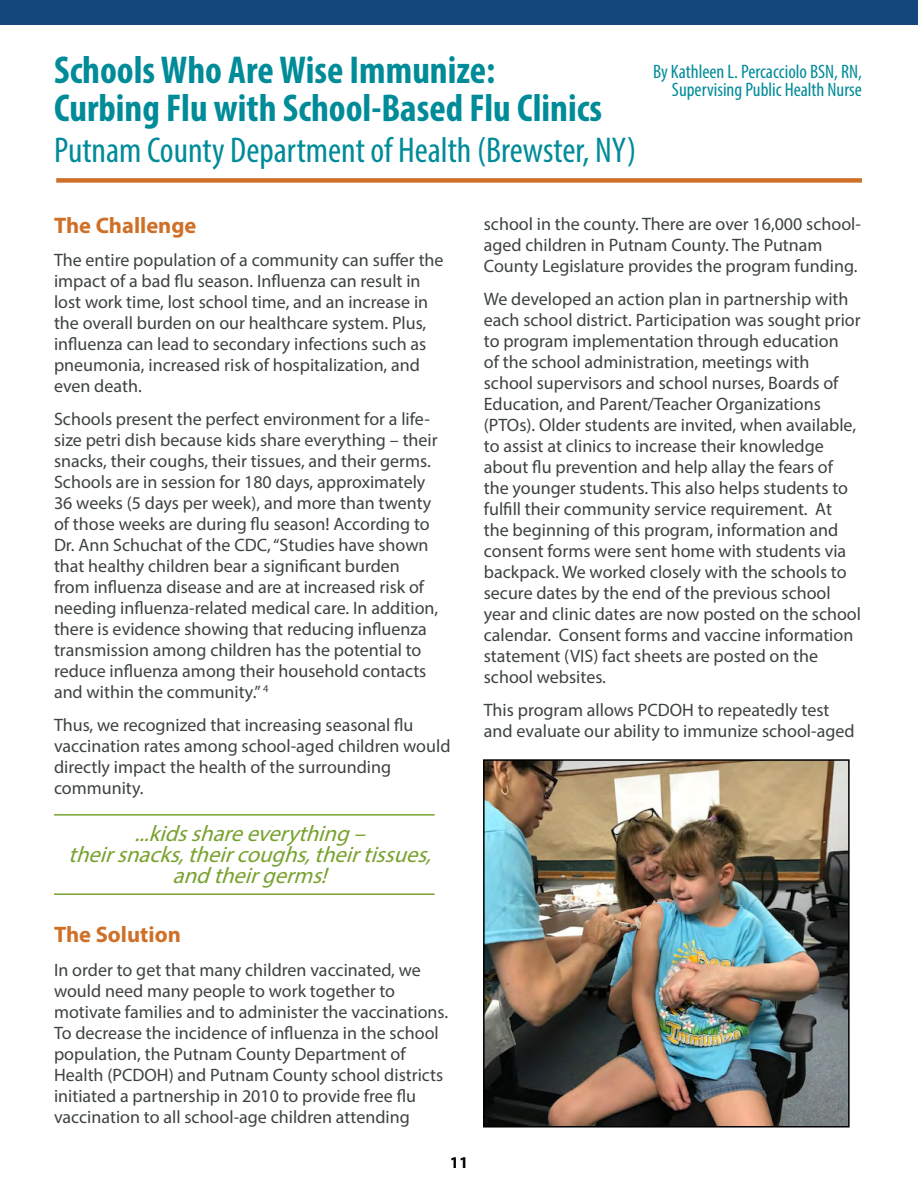
<style>
.page{position:relative;width:918px;height:1188px;background:#fff}
.page>*{position:absolute;margin:0;border:0;box-sizing:border-box;transform-origin:0 0}
.t1{font:700 condensed 39px/37.5px "Myriad Pro";color:#008b99}
.t2{font:condensed 36px "Myriad Pro";color:#008b99}
.t3{font:italic 22.5px/21px "Myriad Pro";color:#78a22f;text-align:center}
.t4{font:700 22.5px "Myriad Pro";color:#cf7028}
.t5{font:condensed 19.5px/18px "Myriad Pro";color:#008b99;text-align:right}
.t6{font:18px/21px "Myriad Pro";color:#3d4242}
.t7{font:700 16.5px "Myriad Pro";color:#000}
</style>
<div class="page">
<div style="left:0;top:0;width:918px;height:24px;background:#14487d"></div>
<hr style="left:54px;top:814px;width:381px;height:2px;background:#78a22f">
<hr style="left:54px;top:893px;width:381px;height:2px;background:#78a22f">
<div style="left:56px;top:178px;width:806px;height:5px;background:#cf7028"></div>
<img style="left:486px;top:762px;width:361px;height:363px">
<div style="left:483px;top:759px;width:367px;height:369px;border:2px solid #000"></div>
<h1 class="t1" style="left:54px;top:51px;width:550px">Schools Who Are Wise Immunize:<br>Curbing Flu with School-Based Flu Clinics</h1>
<h2 class="t2" style="left:54px;top:128px;width:584px">Putnam County Department of Health (Brewster, NY)</h2>
<p class="t5" style="left:653px;top:62px;width:210px">By Kathleen L. Percacciolo BSN, RN,<br>Supervising Public Health Nurse</p>
<p class="t4" style="left:54px;top:211px;width:144px">The Challenge</p>
<p class="t6" style="left:54px;top:250px;width:391px">The entire population of a community can suffer the impact of a bad flu season. Influenza can result in lost work time, lost school time, and an increase in the overall burden on our healthcare system. Plus, influenza can lead to secondary infections such as pneumonia, increased risk of hospitalization, and even death.</p>
<p class="t6" style="left:54px;top:409px;width:386px">Schools present the perfect environment for a life&shy;size petri dish because kids share everything – their snacks, their coughs, their tissues, and their germs.<br>Schools are in session for 180 days, approximately 36 weeks (5 days per week), and more than twenty of those weeks are during flu season! According to Dr. Ann Schuchat of the CDC, “Studies have shown that healthy children bear a significant burden from influenza disease and are at increased risk of needing influenza-related medical care. In addition, there is evidence showing that reducing influenza transmission among children has the potential to reduce influenza among their household contacts and within the community.” <sup>4</sup></p>
<p class="t6" style="left:54px;top:714px;width:398px">Thus, we recognized that increasing seasonal flu vaccination rates among school-aged children would directly impact the health of the surrounding community.</p>
<p class="t3" style="left:68px;top:822px;width:372px">...kidsshareeverything– theirsnacks,theircoughs,theirtissues, andtheirgerms!</p>
<p class="t4" style="left:54px;top:919px;width:128px">The Solution</p>
<p class="t6" style="left:54px;top:960px;width:396px">In order to get that many children vaccinated, we would need many people to work together to motivate families and to administer the vaccinations.<br>To decrease the incidence of influenza in the school population, the Putnam County Department of Health (PCDOH) and Putnam County school districts initiated a partnership in 2010 to provide free flu vaccination to all school-age children attending</p>
<p class="t7" style="left:450px;top:1152px;width:20px">11</p>
<p class="t6" style="left:484px;top:213px;width:379px">school in the county. There are over 16,000 school&shy;aged children in Putnam County. The Putnam<br>County Legislature provides the program funding.</p>
<p class="t6" style="left:484px;top:288px;width:379px">We developed an action plan in partnership with each school district. Participation was sought prior to program implementation through education<br>of the school administration, meetings with school supervisors and school nurses, Boards of Education, and Parent/Teacher Organizations (PTOs). Older students are invited, when available, to assist at clinics to increase their knowledge about flu prevention and help allay the fears of the younger students. This also helps students to fulfill their community service requirement. At the beginning of this program, information and consent forms were sent home with students via backpack. We worked closely with the schools to secure dates by the end of the previous school year and clinic dates are now posted on the school calendar. Consent forms and vaccine information statement (VIS) fact sheets are posted on the school websites.</p>
<p class="t6" style="left:484px;top:699px;width:372px">This program allows PCDOH to repeatedly test and evaluate our ability to immunize school-aged</p>
</div>
